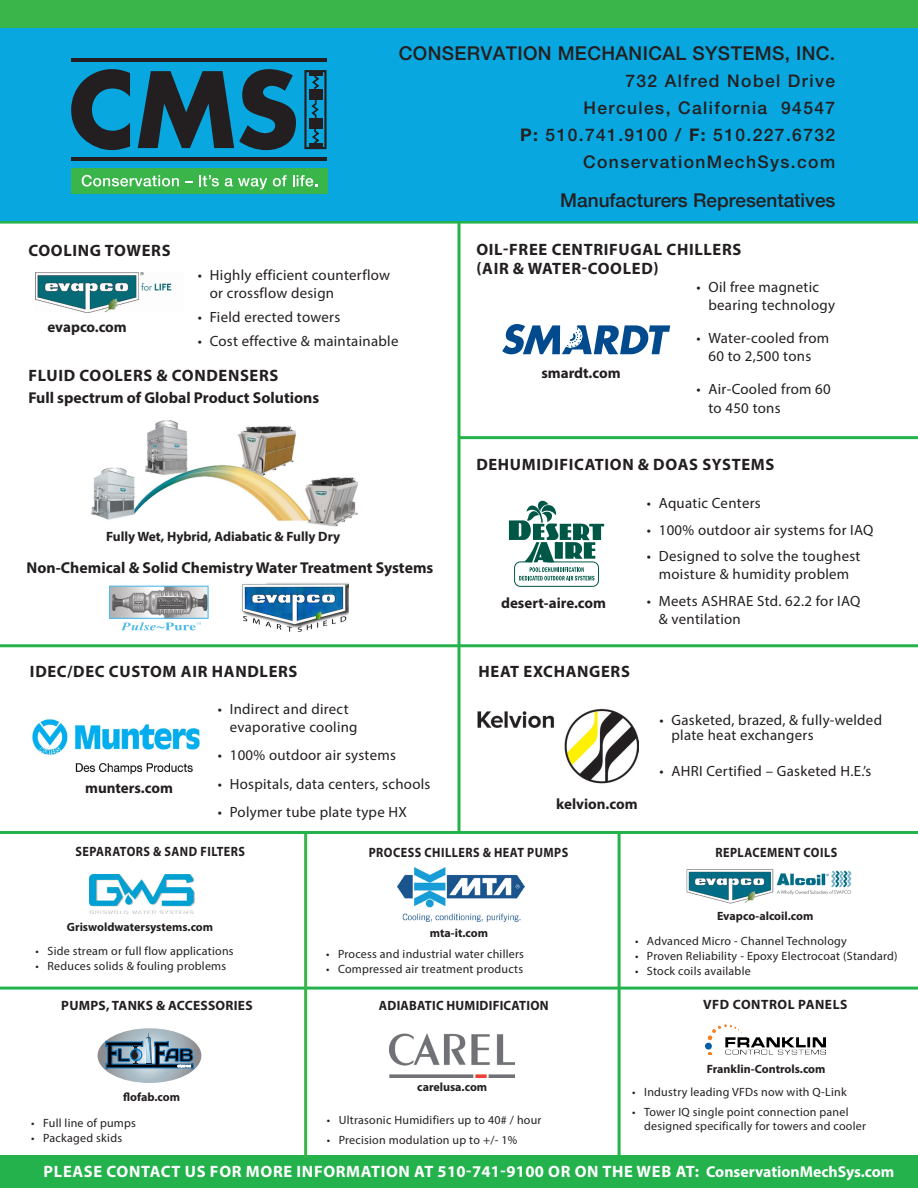
<style>
.page{position:relative;width:918px;height:1188px;background:#fff}
.page>*{position:absolute;margin:0;border:0;box-sizing:border-box;transform-origin:0 0}
.t1{font:500 19.05px "Helvetica Neue";letter-spacing:.02em;color:#231f20}
.t2{font:500 19.05px "Helvetica Neue";color:#231f20}
.t3{font:500 17.4px/27px "Helvetica Neue LT Std";letter-spacing:.08em;color:#231f20;text-align:right}
.Headline{font:700 16.5px/19.8px "Myriad Pro";letter-spacing:.04em;color:#231f20}
.Headline-2{font:700 16.5px "Myriad Pro";letter-spacing:.04em;color:#fff}
.Headline-3{font:700 15.75px "Myriad Pro";color:#231f20}
.URLs{font:700 15px "Myriad Pro";color:#231f20}
.t4{font:14.85px/18px "Myriad Pro";letter-spacing:.02em;color:#231f20}
.Headline-4{font:700 13.5px "Myriad Pro";letter-spacing:.04em;color:#231f20;scale:.9 1}
.Headline-5{font:700 13.5px "Myriad Pro";color:#231f20}
.Headline-6{font:700 13.5px "Myriad Pro";letter-spacing:.02em;color:#231f20;scale:.95 1}
.Headline-7{font:700 13.5px "Myriad Pro";letter-spacing:.02em;color:#231f20}
.Headline-8{font:700 13.5px "Myriad Pro";letter-spacing:.04em;color:#231f20}
.t5{font:12px/13.5px "Myriad Pro";letter-spacing:.02em;color:#231f20}
.URLs-2{font:700 12px "Myriad Pro";color:#231f20}
.s1{font-weight:700}
.s2{font-size:15.75px}
</style>
<div class="page">
<div style="left:0;top:1156px;width:918px;height:32px;background:#23b24b"></div>
<div style="left:0;top:0;width:918px;height:28px;background:#3ab54a"></div>
<hr style="left:458px;top:220px;width:2px;height:613px;background:#23b24b">
<hr style="left:458px;top:436px;width:460px;height:3px;background:#23b24b">
<hr style="left:0;top:831px;width:918px;height:3px;background:#23b24b">
<hr style="left:0;top:644px;width:918px;height:3px;background:#23b24b">
<img style="left:90px;top:875px;width:104px;height:38px">
<hr style="left:0;top:987px;width:918px;height:3px;background:#23b24b">
<hr style="left:304px;top:834px;width:3px;height:324px;background:#3ab54a">
<hr style="left:618px;top:832px;width:3px;height:325px;background:#23b24b">
<hr style="left:0;top:221px;width:918px;height:3px;background:#23b24b">
<img style="left:35px;top:272px;width:137px;height:41px">
<img style="left:111px;top:588px;width:96px;height:29px">
<svg style="left:121px;top:622px;width:80px;height:8px"></svg>
<svg style="left:502px;top:324px;width:168px;height:30px"></svg>
<img style="left:32px;top:719px;width:168px;height:56px">
<img style="left:390px;top:1033px;width:124px;height:44px">
<img style="left:705px;top:1024px;width:121px;height:31px">
<div style="left:514px;top:562px;width:85px;height:25px;border:1px solid #005746;border-radius:6px"></div>
<svg style="left:509px;top:501px;width:95px;height:80px"></svg>
<svg style="left:98px;top:1028px;width:103px;height:55px"></svg>
<img style="left:242px;top:583px;width:106px;height:49px">
<img style="left:397px;top:867px;width:127px;height:55px">
<img style="left:477px;top:708px;width:161px;height:76px">
<img style="left:91px;top:421px;width:267px;height:106px">
<img style="left:686px;top:869px;width:166px;height:35px">
<div style="left:0;top:28px;width:918px;height:192px;background:#08a7e0"></div>
<svg style="left:71px;top:69px;width:59px;height:81px"></svg>
<svg style="left:138px;top:69px;width:158px;height:81px"></svg>
<div style="left:304px;top:70px;width:23px;height:79px;border:2px solid #231f20"></div>
<div style="left:309px;top:119px;width:13px;height:10px;background:#231f20"></div>
<hr style="left:309px;top:71px;width:13px;height:4px;background:#231f20">
<hr style="left:309px;top:144px;width:13px;height:4px;background:#231f20">
<div style="left:309px;top:89px;width:13px;height:11px;background:#231f20"></div>
<svg style="left:311px;top:129px;width:10px;height:15px"></svg>
<svg style="left:310px;top:75px;width:11px;height:44px"></svg>
<hr style="left:71px;top:158px;width:256px;height:3px;background:#231f20">
<hr style="left:71px;top:58px;width:256px;height:4px;background:#231f20">
<div style="left:71px;top:168px;width:256px;height:25px;background:#3ab54a"></div>
<svg style="left:82px;top:175px;width:97px;height:12px"></svg>
<svg style="left:185px;top:181px;width:8px;height:2px"></svg>
<svg style="left:199px;top:175px;width:20px;height:11px"></svg>
<svg style="left:225px;top:178px;width:42px;height:11px"></svg>
<svg style="left:273px;top:175px;width:14px;height:11px"></svg>
<svg style="left:293px;top:175px;width:24px;height:11px"></svg>
<p class="t1" style="left:399px;top:38px;width:438px">CONSERVATION MECHANICAL SYSTEMS, INC.</p>
<p class="t3" style="left:520px;top:67px;width:317px">732 Alfred Nobel Drive<br>Hercules, California 94547<br><span class="s1">P:</span> 510.741.9100 / <span class="s1">F:</span> 510.227.6732<br>ConservationMechSys.com</p>
<p class="Headline" style="left:29px;top:240px;width:144px">COOLING TOWERS</p>
<p class="URLs" style="left:47px;top:318px;width:81px">evapco.com</p>
<p class="t4" style="left:210px;top:266px;width:182px;text-indent:-12px">• Highly efficient counterflow or crossflow design</p>
<p class="t4" style="left:198px;top:308px;width:144px">• Field erected towers</p>
<p class="t4" style="left:198px;top:332px;width:202px">• Cost effective &amp; maintainable</p>
<p class="Headline" style="left:29px;top:365px;width:251px">FLUID COOLERS &amp; CONDENSERS</p>
<p class="Headline-3" style="left:28px;top:387px;width:292px">Full spectrum of Global Product Solutions</p>
<p class="Headline-5" style="left:106px;top:528px;width:236px">Fully Wet, Hybrid, Adiabatic &amp; Fully Dry</p>
<p class="Headline-3" style="left:27px;top:557px;width:408px">Non-Chemical &amp; Solid Chemistry Water Treatment Systems</p>
<p class="Headline" style="left:30px;top:661px;width:269px">IDEC/DEC CUSTOM AIR HANDLERS</p>
<p class="t4" style="left:230px;top:700px;width:129px;text-indent:-12px">• Indirect and direct evaporative cooling</p>
<p class="t4" style="left:218px;top:746px;width:180px">• 100% outdoor air systems</p>
<p class="t4" style="left:218px;top:775px;width:214px">• Hospitals, data centers, schools</p>
<p class="t4" style="left:218px;top:803px;width:191px">• Polymer tube plate type HX</p>
<p class="URLs" style="left:85px;top:778px;width:89px">munters.com</p>
<p class="t2" style="left:560px;top:185px;width:277px">Manufacturers Representatives</p>
<p class="Headline" style="left:476px;top:239px;width:267px">OIL-FREE CENTRIFUGAL CHILLERS (AIR &amp; WATER-COOLED)</p>
<p class="t4" style="left:708px;top:278px;width:128px;text-indent:-12px">• Oil free magnetic bearing technology</p>
<p class="t4" style="left:697px;top:329px;width:134px;text-align:center">• Water-cooled from<br>60 to 2,500 tons</p>
<p class="t4" style="left:708px;top:380px;width:124px;text-indent:-12px">• Air-Cooled from 60 to 450 tons</p>
<p class="URLs" style="left:541px;top:363px;width:81px">smardt.com</p>
<p class="Headline" style="left:476px;top:454px;width:300px">DEHUMIDIFICATION &amp; DOAS SYSTEMS</p>
<p class="URLs" style="left:501px;top:593px;width:106px">desert-aire.com</p>
<p class="t4" style="left:647px;top:493px;width:115px">• Aquatic Centers</p>
<p class="t4" style="left:647px;top:520px;width:228px">• 100% outdoor air systems for IAQ</p>
<p class="t4" style="left:647px;top:547px;width:215px;text-align:center">• Designed to solve the toughest moisture &amp; humidity problem</p>
<p class="t4" style="left:659px;top:592px;width:203px;text-indent:-12px">• Meets ASHRAE Std. 62.2 for IAQ &amp; ventilation</p>
<p class="Headline" style="left:479px;top:661px;width:153px">HEAT EXCHANGERS</p>
<p class="URLs" style="left:556px;top:794px;width:83px">kelvion.com</p>
<p class="t4" style="left:671px;top:712px;width:212px;line-height:15px;text-indent:-12px">• Gasketed, brazed, &amp; fully-welded plate heat exchangers</p>
<p class="t4" style="left:660px;top:762px;width:213px">• AHRI Certified – Gasketed H.E.’s</p>
<p class="Headline-4" style="left:75px;top:842px;width:190px">SEPARATORS &amp; SAND FILTERS</p>
<p class="Headline-4" style="left:369px;top:843px;width:223px">PROCESS CHILLERS &amp; HEAT PUMPS</p>
<p class="Headline-4" style="left:715px;top:843px;width:137px">REPLACEMENT COILS</p>
<p class="URLs-2" style="left:67px;top:919px;width:148px">Griswoldwatersystems.com</p>
<p class="t5" style="left:36px;top:944px;width:200px">• Side stream or full flow applications</p>
<p class="t5" style="left:36px;top:959px;width:192px">• Reduces solids &amp; fouling problems</p>
<p class="URLs-2" style="left:430px;top:925px;width:60px">mta-it.com</p>
<p class="t5" style="left:326px;top:947px;width:199px">• Process and industrial water chillers</p>
<p class="t5" style="left:326px;top:962px;width:199px">• Compressed air treatment products</p>
<p class="URLs-2" style="left:717px;top:908px;width:98px">Evapco-alcoil.com</p>
<p class="t5" style="left:635px;top:934px;width:213px">• Advanced Micro - Channel Technology</p>
<p class="t5" style="left:635px;top:949px;width:264px">• Proven Reliability - Epoxy Electrocoat (Standard)</p>
<p class="t5" style="left:635px;top:964px;width:117px">• Stock coils available</p>
<p class="Headline-7" style="left:61px;top:997px;width:193px">PUMPS, TANKS &amp; ACCESSORIES</p>
<p class="Headline-6" style="left:379px;top:997px;width:180px">ADIABATIC HUMIDIFICATION</p>
<p class="Headline-8" style="left:703px;top:996px;width:146px">VFD CONTROL PANELS</p>
<p class="URLs-2" style="left:707px;top:1061px;width:120px">Franklin-Controls.com</p>
<p class="URLs-2" style="left:123px;top:1089px;width:58px">flofab.com</p>
<p class="t5" style="left:31px;top:1116px;width:106px">• Full line of pumps</p>
<p class="t5" style="left:31px;top:1131px;width:92px">• Packaged skids</p>
<p class="URLs-2" style="left:417px;top:1079px;width:72px">carelusa.com</p>
<p class="t5" style="left:327px;top:1113px;width:216px">• Ultrasonic Humidifiers up to 40# / hour</p>
<p class="t5" style="left:327px;top:1133px;width:192px">• Precision modulation up to +/- 1%</p>
<p class="t5" style="left:632px;top:1085px;width:216px">• Industry leading VFDs now with Q-Link</p>
<p class="t5" style="left:644px;top:1106px;width:223px;text-indent:-12px">• Tower IQ single point connection panel designed specifically for towers and cooler</p>
<p class="Headline-2" style="left:44px;top:1161px;width:852px">PLEASE CONTACT US FOR MORE INFORMATION AT 510-741-9100 OR ON THE WEB AT: <span class="s2">ConservationMechSys.com</span></p>
</div>
